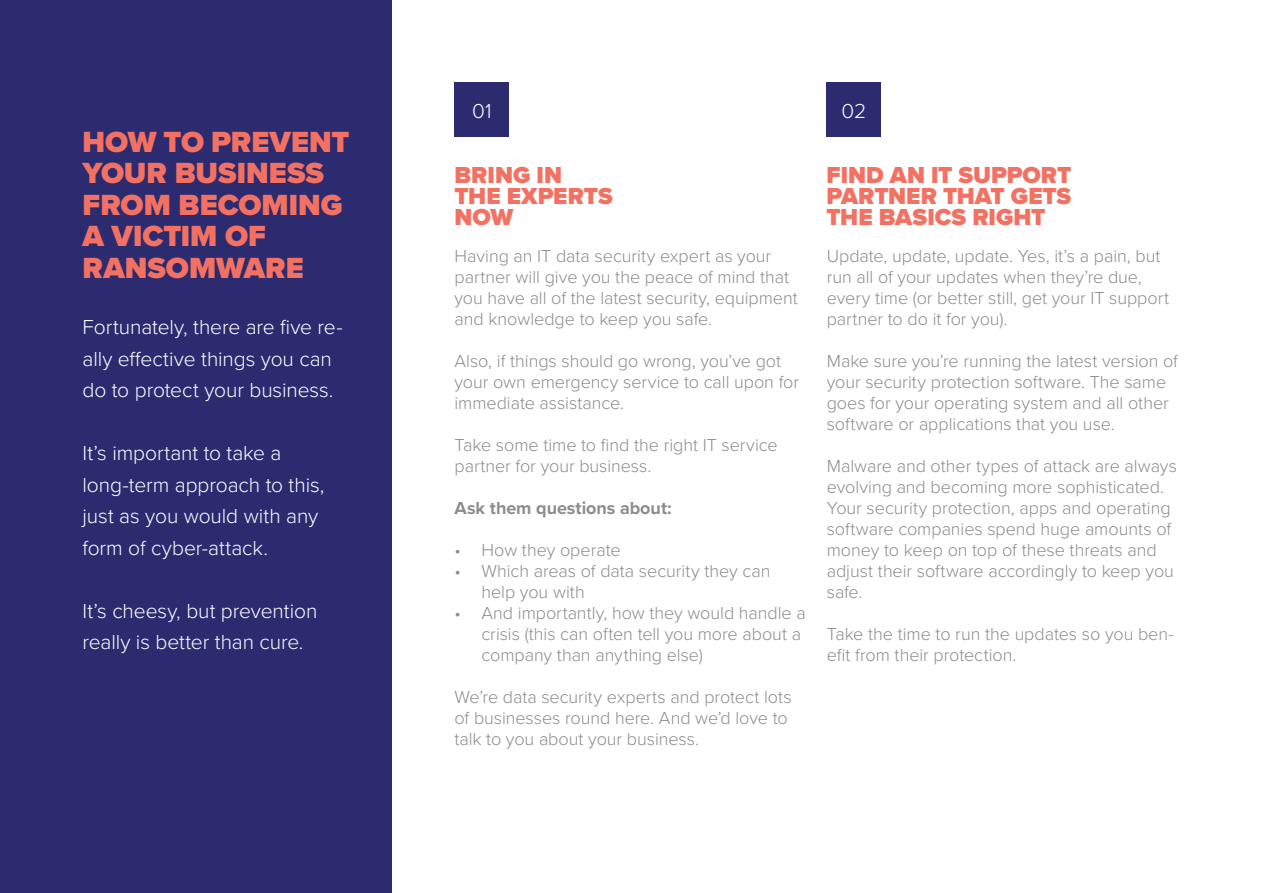
<style>
.page{position:relative;width:1263px;height:893px;background:#fff}
.page>*{position:absolute;margin:0;border:0;box-sizing:border-box;transform-origin:0 0}
.Color_title{font:900 30.15px/31.5px "Proxima Nova";color:#f27162}
.Color_title-2{font:900 24px/21px "Proxima Nova";color:#f27162}
.Color_title-3{font:300 21px/31.5px "Proxima Nova";letter-spacing:-.005em;color:#fff}
.Color_title-4{font:300 18px/21px "Proxima Nova";letter-spacing:-.005em;color:#8a8c8f}
.Color_title-5{font:700 18px "Proxima Nova";color:#8a8c8f}
</style>
<div class="page">
<div style="left:0;top:0;width:391px;height:893px;background:#2c2b70"></div>
<div style="left:454px;top:83px;width:55px;height:54px;background:#2c2b70"></div>
<div style="left:826px;top:83px;width:55px;height:54px;background:#2c2b70"></div>
<p class="Color_title" style="left:82px;top:126px;width:268px">HOW TO PREVENT<br>YOUR BUSINESS<br>FROM BECOMING<br>A VICTIM OF</p>
<p class="Color_title" style="left:82px;top:252px;width:223px">RANSOMWARE</p>
<p class="Color_title-3" style="left:82px;top:310px;width:262px">Fortunately, there are five re&shy;ally effective things you can do to protect your business.</p>
<p class="Color_title-3" style="left:82px;top:436px;width:201px">It’s important to take a</p>
<p class="Color_title-3" style="left:82px;top:468px;width:243px">long-term approach to this, just as you would with any form of cyber-attack.</p>
<p class="Color_title-3" style="left:82px;top:594px;width:236px">It’s cheesy, but prevention really is better than cure.</p>
<p class="Color_title-3" style="left:472px;top:94px;width:21px">01</p>
<p class="Color_title-2" style="left:454px;top:164px;width:160px">BRING IN<br>THE EXPERTS<br>NOW</p>
<p class="Color_title-4" style="left:454px;top:245px;width:345px">Having an IT data security expert as your partner will give you the peace of mind that you have all of the latest security, equipment and knowledge to keep you safe.</p>
<p class="Color_title-4" style="left:454px;top:350px;width:346px">Also, if things should go wrong, you’ve got your own emergency service to call upon for immediate assistance.</p>
<p class="Color_title-4" style="left:454px;top:434px;width:325px">Take some time to find the right IT service partner for your business.</p>
<p class="Color_title-5" style="left:454px;top:495px;width:219px">Ask them questions about:</p>
<p class="Color_title-4" style="left:454px;top:539px;width:168px">• How they operate</p>
<p class="Color_title-4" style="left:481px;top:560px;width:290px;text-indent:-27px">• Which areas of data security they can help you with</p>
<p class="Color_title-4" style="left:481px;top:602px;width:326px;text-indent:-27px">• And importantly, how they would handle a crisis (this can often tell you more about a company than anything else)</p>
<p class="Color_title-4" style="left:454px;top:686px;width:339px">We’re data security experts and protect lots of businesses round here. And we’d love to talk to you about your business.</p>
<p class="Color_title-3" style="left:841px;top:94px;width:26px">02</p>
<p class="Color_title-2" style="left:826px;top:164px;width:246px">FIND AN IT SUPPORT</p>
<p class="Color_title-2" style="left:826px;top:185px;width:246px">PARTNER THAT GETS</p>
<p class="Color_title-2" style="left:826px;top:206px;width:220px">THE BASICS RIGHT</p>
<p class="Color_title-4" style="left:827px;top:245px;width:344px">Update, update, update. Yes, it’s a pain, but run all of your updates when they’re due, every time (or better still, get your IT support partner to do it for you).</p>
<p class="Color_title-4" style="left:827px;top:350px;width:353px">Make sure you’re running the latest version of your security protection software. The same goes for your operating system and all other software or applications that you use.</p>
<p class="Color_title-4" style="left:827px;top:455px;width:352px">Malware and other types of attack are always evolving and becoming more sophisticated.<br>Your security protection, apps and operating software companies spend huge amounts of money to keep on top of these threats and adjust their software accordingly to keep you safe.</p>
<p class="Color_title-4" style="left:827px;top:623px;width:349px">Take the time to run the updates so you ben&shy;efit from their protection.</p>
</div>
